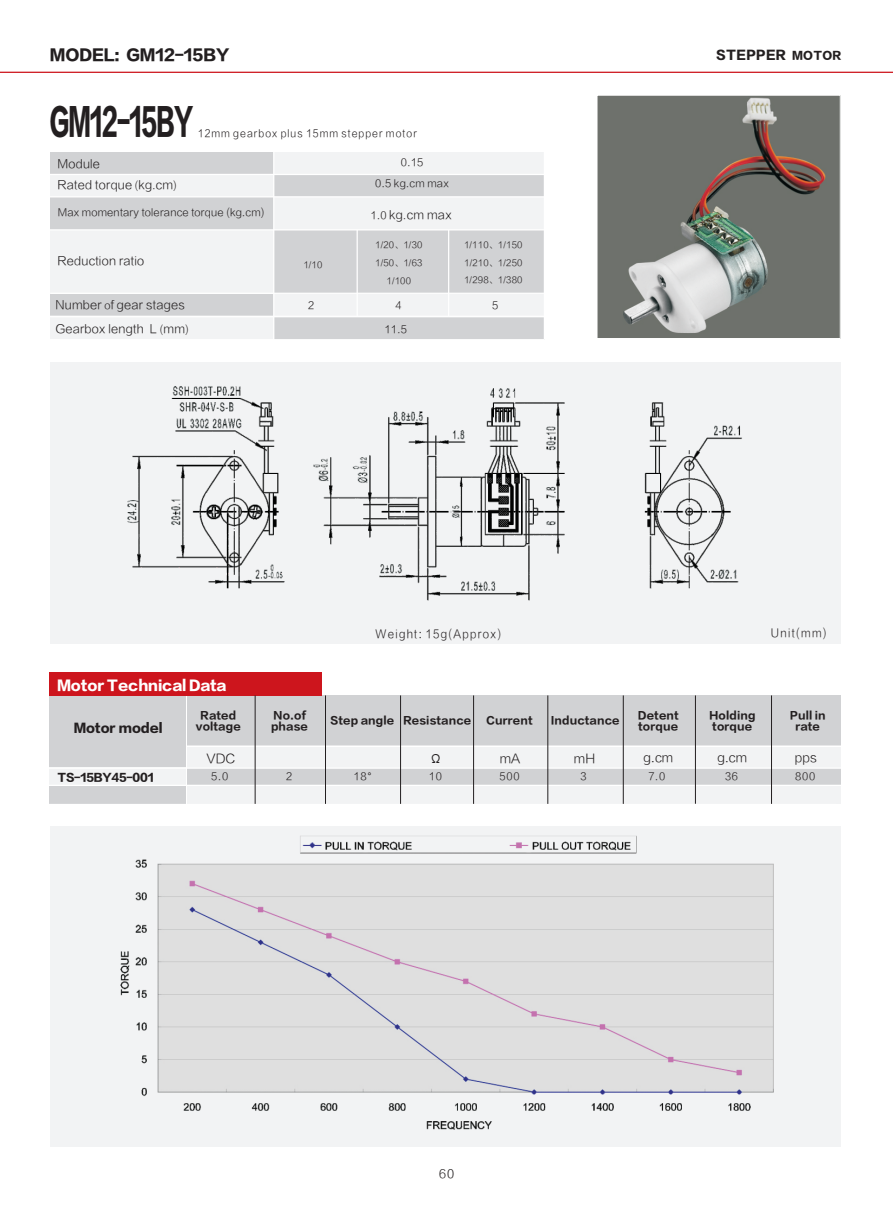
<style>
.page{position:relative;width:893px;height:1212px;background:#fff}
.page>*{position:absolute;margin:0;border:0;box-sizing:border-box;transform-origin:0 0}
.t1{font:36px "FZLTTHK GBK1 0";letter-spacing:-.025em;color:#231f20;scale:.6 1}
.t2{font:15px "FZLTTHK GBK1 0";color:#231f20}
.t3{font:13.5px "FZLTTHK GBK1 0";color:#fff}
.t4{font:12.75px "FZLTXHK GBK1 0";letter-spacing:-.01em;color:#231f20}
.t5{font:12px/21.6px "FZLTXHK GBK1 0";color:#231f20}
.t6{font:12px "FZLTTHK GBK1 0";letter-spacing:.035em;color:#231f20}
.t7{font:12px "FZLTTHK GBK1 0";color:#231f20}
.t8{font:11.7px "FZLTXHK GBK1 0";letter-spacing:.105em;color:#231f20;scale:.93 1}
.t9{font:10.5px/11.1px "FZLTDHK GBK1 0";letter-spacing:.015em;color:#231f20;text-align:center}
.t10{font:10.5px/20.5px "FZLTXHK GBK1 0";letter-spacing:.055em;color:#231f20;text-align:center}
.t11{font:10.5px "FZLTXHK GBK1 0";color:#231f20}
.t12{font:10.5px "FZLTXHK GBK1 0";letter-spacing:.09em;color:#231f20;scale:.94 1}
.t13{font:10.5px "FZLTTHK GBK1 0";letter-spacing:-.015em;color:#231f20}
.t14{font:9px/17.7px "FZLTXHK GBK1 0";letter-spacing:.01em;color:#231f20;text-align:center}
.s1{font-size:10.5px}
.s2{font-family:"Arial"}
</style>
<div class="page">
<div style="left:187px;top:747px;width:654px;height:21px;background:#f2f3f4"></div>
<div style="left:50px;top:317px;width:224px;height:23px;background:#f2f3f4"></div>
<div style="left:274px;top:316px;width:270px;height:24px;background:#d1d2d4"></div>
<div style="left:50px;top:363px;width:791px;height:281px;background:#f2f3f4"></div>
<hr style="left:0;top:72px;width:893px;height:1px;background:#cd151d">
<div style="left:50px;top:695px;width:136px;height:73px;background:#d1d2d4"></div>
<div style="left:50px;top:767px;width:136px;height:18px;background:#f2f3f4"></div>
<div style="left:187px;top:695px;width:654px;height:51px;background:#d1d2d4"></div>
<hr style="left:187px;top:745px;width:657px;height:2px;background:#fff">
<div style="left:187px;top:768px;width:654px;height:17px;background:#d1d2d4"></div>
<hr style="left:31px;top:767px;width:810px;height:2px;background:#fff">
<div style="left:50px;top:672px;width:272px;height:24px;background:#cd151d"></div>
<div style="left:50px;top:152px;width:224px;height:22px;background:#d1d2d4"></div>
<div style="left:50px;top:197px;width:224px;height:33px;background:#d1d2d4"></div>
<div style="left:50px;top:293px;width:224px;height:23px;background:#d1d2d4"></div>
<div style="left:50px;top:174px;width:224px;height:23px;background:#f2f3f4"></div>
<div style="left:50px;top:230px;width:224px;height:63px;background:#f2f3f4"></div>
<div style="left:274px;top:197px;width:270px;height:33px;background:#f2f3f4"></div>
<div style="left:274px;top:293px;width:270px;height:23px;background:#f2f3f4"></div>
<div style="left:274px;top:174px;width:270px;height:23px;background:#d1d2d4"></div>
<div style="left:274px;top:230px;width:270px;height:63px;background:#d1d2d4"></div>
<hr style="left:48px;top:196px;width:496px;height:1px;background:#fff">
<hr style="left:48px;top:229px;width:496px;height:1px;background:#fff">
<hr style="left:50px;top:293px;width:495px;height:1px;background:#fff">
<div style="left:274px;top:152px;width:270px;height:22px;background:#f2f3f4"></div>
<hr style="left:273px;top:151px;width:1px;height:189px;background:#fff">
<hr style="left:48px;top:174px;width:496px;height:1px;background:#fff">
<hr style="left:357px;top:230px;width:1px;height:87px;background:#fff">
<hr style="left:50px;top:316px;width:494px;height:1px;background:#fff">
<hr style="left:48px;top:339px;width:496px;height:1px;background:#fff">
<hr style="left:448px;top:230px;width:1px;height:87px;background:#fff">
<img style="left:599px;top:97px;width:239px;height:240px">
<div style="left:597px;top:95px;width:243px;height:244px;border:1px solid #fff"></div>
<img style="left:127px;top:386px;width:615px;height:215px">
<div style="left:50px;top:826px;width:791px;height:321px;background:#f2f3f4"></div>
<div style="left:50px;top:785px;width:136px;height:19px;background:#d1d2d4"></div>
<div style="left:187px;top:786px;width:654px;height:18px;background:#f2f3f4"></div>
<hr style="left:26px;top:785px;width:816px;height:1px;background:#fff">
<hr style="left:255px;top:695px;width:1px;height:109px;background:#231f20">
<hr style="left:400px;top:695px;width:1px;height:109px;background:#231f20">
<hr style="left:473px;top:695px;width:1px;height:109px;background:#231f20">
<hr style="left:547px;top:695px;width:1px;height:109px;background:#231f20">
<hr style="left:695px;top:695px;width:1px;height:109px;background:#231f20">
<hr style="left:771px;top:695px;width:1px;height:109px;background:#231f20">
<hr style="left:623px;top:695px;width:1px;height:109px;background:#231f20">
<hr style="left:325px;top:695px;width:1px;height:109px;background:#231f20">
<img style="left:120px;top:835px;width:654px;height:295px">
<h2 class="t2" style="left:50px;top:47px;width:181px">MODEL: GM12-15BY</h2>
<h1 class="t1" style="left:50px;top:102px;width:241px">GM12-15BY</h1>
<p class="t12" style="left:198px;top:128px;width:235px">12mm gearbox plus 15mm stepper motor</p>
<p class="t10" style="left:375px;top:153px;width:75px">0.15<br>0.5 kg.cm max</p>
<p class="t5" style="left:58px;top:153px;width:121px">Module<br>Rated torque <span class="s1">(</span>kg<span class="s1">.</span>cm<span class="s1">)</span></p>
<p class="t11" style="left:58px;top:207px;width:208px">Max momentary tolerance torque (kg.cm)</p>
<p class="t5" style="left:371px;top:204px;width:83px"><span class="s1">1.0</span> kg<span class="s1">.</span>cm max</p>
<p class="t14" style="left:375px;top:237px;width:49px">1/20、1/30<br>1/50、1/63<br>1/100</p>
<p class="t14" style="left:464px;top:236px;width:60px;text-align:justify">1/110、1/150<br>1/210、1/250<br>1/298、1/380</p>
<p class="t5" style="left:55px;top:295px;width:131px">Number <span class="s1">o</span>f gear stages</p>
<p class="t10" style="left:308px;top:295px;width:8px">2</p>
<p class="t5" style="left:55px;top:318px;width:135px">Gearbox length L <span class="s1">(</span>mm<span class="s1">)</span></p>
<p class="t10" style="left:384px;top:319px;width:24px">11.5</p>
<p class="t5" style="left:58px;top:250px;width:89px">Reduction ratio</p>
<p class="t14" style="left:303px;top:256px;width:21px">1/10</p>
<p class="t10" style="left:395px;top:296px;width:8px">4</p>
<p class="t10" style="left:492px;top:296px;width:8px">5</p>
<p class="t6" style="left:716px;top:48px;width:127px">STEPPER <span class="s1">MOTOR</span></p>
<p class="t3" style="left:57px;top:678px;width:171px">Motor Technical Data</p>
<p class="t8" style="left:375px;top:627px;width:137px">Weight: 15g(Approx)</p>
<p class="t8" style="left:771px;top:627px;width:62px">Unit(mm)</p>
<p class="t7" style="left:74px;top:721px;width:91px">Motor model</p>
<p class="t13" style="left:58px;top:771px;width:98px">TS-15BY45-001</p>
<p class="t9" style="left:271px;top:710px;width:39px;text-align:left">No.of phase</p>
<p class="t9" style="left:330px;top:715px;width:143px">Step angle Resistance</p>
<p class="t9" style="left:486px;top:715px;width:48px">Current</p>
<p class="t9" style="left:638px;top:710px;width:43px;text-align:left">Detent torque</p>
<p class="t9" style="left:709px;top:710px;width:48px">Holding torque</p>
<p class="t9" style="left:196px;top:710px;width:46px">Rated voltage</p>
<p class="t4" style="left:206px;top:751px;width:31px">VDC</p>
<p class="t4" style="left:430px;top:751px;width:14px">Ω</p>
<p class="t4" style="left:574px;top:751px;width:23px">mH</p>
<p class="t4" style="left:643px;top:751px;width:31px">g.cm</p>
<p class="t4" style="left:717px;top:751px;width:31px">g.cm</p>
<p class="t9" style="left:790px;top:710px;width:38px">Pull in rate</p>
<p class="t9" style="left:551px;top:715px;width:70px">Inductance</p>
<p class="t4" style="left:500px;top:751px;width:22px">mA</p>
<p class="t4" style="left:795px;top:751px;width:24px">pps</p>
<p class="t10" style="left:211px;top:766px;width:19px">5.0</p>
<p class="t10" style="left:286px;top:766px;width:8px">2</p>
<p class="t10" style="left:354px;top:766px;width:20px">18<span class="s2">°</span></p>
<p class="t10" style="left:429px;top:766px;width:15px">10</p>
<p class="t10" style="left:499px;top:766px;width:22px">500</p>
<p class="t10" style="left:581px;top:766px;width:8px">3</p>
<p class="t10" style="left:648px;top:766px;width:19px">7.0</p>
<p class="t10" style="left:725px;top:766px;width:15px">36</p>
<p class="t10" style="left:795px;top:766px;width:22px">800</p>
<p class="t5" style="left:439px;top:1163px;width:17px">60</p>
</div>
